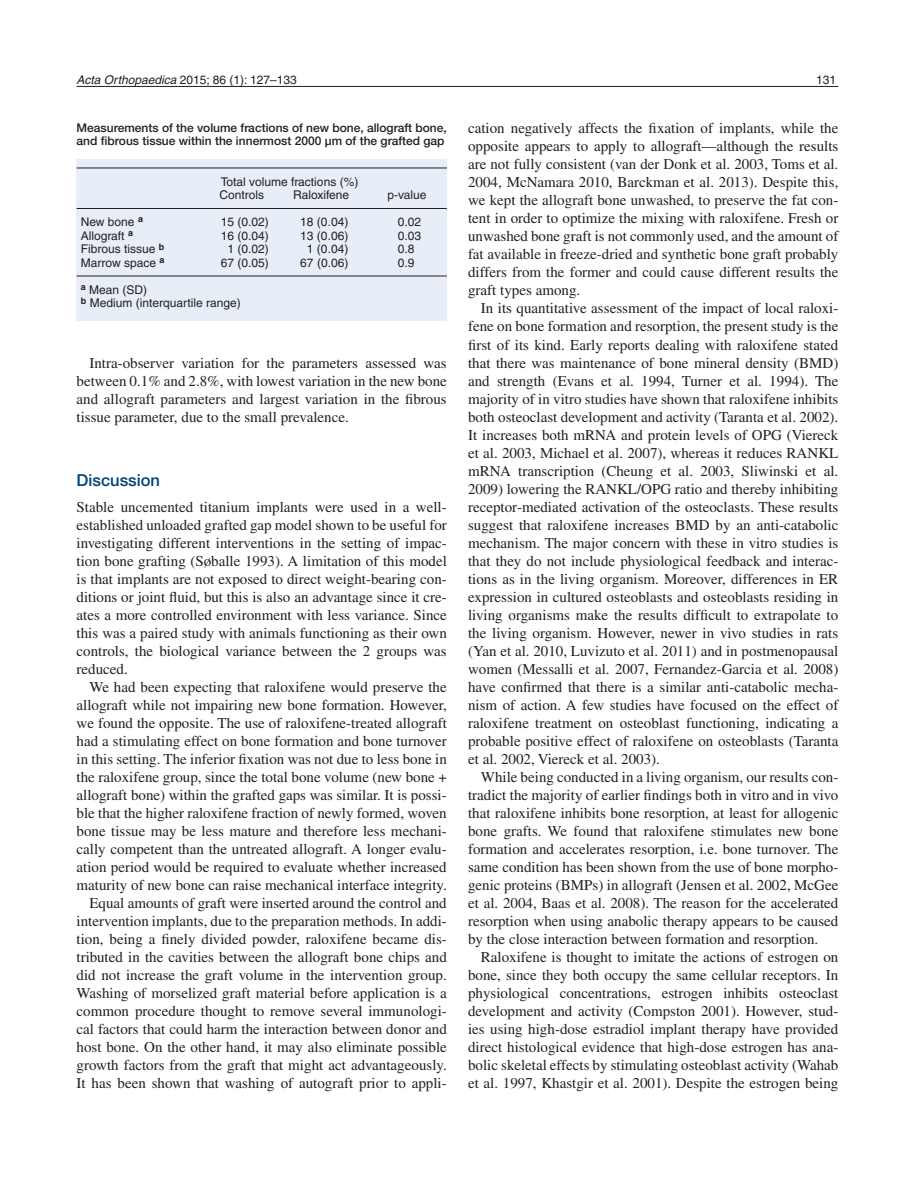
<style>
.page{position:relative;width:915px;height:1191px;background:#fff}
.page>*{position:absolute;margin:0;border:0;box-sizing:border-box;transform-origin:0 0}
.t1{font:500 16.5px "Helvetica Neue LTW1 G";color:#004279}
.t2{font:15px/18px "Times";color:#231f20;text-align:justify}
.t3{font:12px/13.5px "Helvetica";color:#231f20}
.t4{font:500 12px/13.5px "Helvetica Neue LTW1 G";color:#231f20}
.s1{font-style:italic}
</style>
<div class="page">
<hr style="left:77px;top:86px;width:761px;height:1px;background:#231f20">
<div style="left:77px;top:159px;width:369px;height:161px;background:#e8eef8"></div>
<hr style="left:77px;top:168px;width:369px;height:1px;background:#231f20">
<hr style="left:77px;top:208px;width:369px;height:1px;background:#231f20">
<hr style="left:77px;top:276px;width:369px;height:1px;background:#231f20">
<p class="t3" style="left:77px;top:73px;width:222px"><span class="s1">Acta Orthopaedica</span> 2015; 86 (1): 127–133</p>
<p class="t3" style="left:816px;top:73px;width:22px">131</p>
<p class="t4" style="left:77px;top:121px;width:371px">Measurements of the volume fractions of new bone, allograft bone, and fibrous tissue within the innermost 2000 μm of the grafted gap</p>
<p class="t3" style="left:219px;top:175px;width:140px">Total volume fractions (%)<br>Controls</p>
<p class="t3" style="left:293px;top:188px;width:57px">Raloxifene</p>
<p class="t3" style="left:387px;top:188px;width:41px">p-value</p>
<p class="t3" style="left:81px;top:215px;width:64px">New bone <sup>a</sup></p>
<p class="t3" style="left:221px;top:215px;width:50px">15 (0.02)</p>
<p class="t3" style="left:300px;top:215px;width:50px">18 (0.04)</p>
<p class="t3" style="left:398px;top:215px;width:25px">0.02</p>
<p class="t3" style="left:81px;top:229px;width:54px">Allograft <sup>a</sup></p>
<p class="t3" style="left:221px;top:229px;width:50px">16 (0.04)</p>
<p class="t3" style="left:300px;top:229px;width:50px">13 (0.06)</p>
<p class="t3" style="left:398px;top:229px;width:25px">0.03</p>
<p class="t3" style="left:81px;top:242px;width:85px">Fibrous tissue <sup>b</sup></p>
<p class="t3" style="left:227px;top:242px;width:43px">1 (0.02)</p>
<p class="t3" style="left:307px;top:242px;width:43px">1 (0.04)</p>
<p class="t3" style="left:398px;top:242px;width:18px">0.8</p>
<p class="t3" style="left:81px;top:256px;width:85px">Marrow space <sup>a</sup></p>
<p class="t3" style="left:221px;top:256px;width:50px">67 (0.05)</p>
<p class="t3" style="left:300px;top:256px;width:50px">67 (0.06)</p>
<p class="t3" style="left:398px;top:256px;width:18px">0.9</p>
<p class="t3" style="left:81px;top:283px;width:161px"><sup>a</sup> Mean (SD)<br><sup>b</sup> Medium (interquartile range)</p>
<p class="t2" style="left:77px;top:353px;width:371px;text-indent:13px">Intra-observer variation for the parameters assessed was between 0.1% and 2.8%, with lowest variation in the new bone and allograft parameters and largest variation in the fibrous tissue parameter, due to the small prevalence.</p>
<p class="t1" style="left:77px;top:470px;width:85px">Discussion</p>
<p class="t2" style="left:77px;top:497px;width:371px">Stable uncemented titanium implants were used in a well&shy;established unloaded grafted gap model shown to be useful for investigating different interventions in the setting of impac&shy;tion bone grafting (Søballe 1993). A limitation of this model is that implants are not exposed to direct weight-bearing con&shy;ditions or joint fluid, but this is also an advantage since it cre&shy;ates a more controlled environment with less variance. Since this was a paired study with animals functioning as their own controls, the biological variance between the 2 groups was reduced.</p>
<p class="t2" style="left:77px;top:677px;width:371px;text-align:right">We had been expecting that raloxifene would preserve the allograft while not impairing new bone formation. However, we found the opposite. The use of raloxifene-treated allograft had a stimulating effect on bone formation and bone turnover in this setting. The inferior fixation was not due to less bone in the raloxifene group, since the total bone volume (new bone + allograft bone) within the grafted gaps was similar. It is possi&shy;ble that the higher raloxifene fraction of newly formed, woven bone tissue may be less mature and therefore less mechani&shy;cally competent than the untreated allograft. A longer evalu&shy;ation period would be required to evaluate whether increased maturity of new bone can raise mechanical interface integrity.<br>Equal amounts of graft were inserted around the control and intervention implants, due to the preparation methods. In addi&shy;tion, being a finely divided powder, raloxifene became dis&shy;tributed in the cavities between the allograft bone chips and did not increase the graft volume in the intervention group.<br>Washing of morselized graft material before application is a common procedure thought to remove several immunologi&shy;cal factors that could harm the interaction between donor and host bone. On the other hand, it may also eliminate possible growth factors from the graft that might act advantageously.<br>It has been shown that washing of autograft prior to appli-</p>
<p class="t2" style="left:468px;top:119px;width:371px">cation negatively affects the fixation of implants, while the opposite appears to apply to allograft—although the results are not fully consistent (van der Donk et al. 2003, Toms et al.<br>2004, McNamara 2010, Barckman et al. 2013). Despite this, we kept the allograft bone unwashed, to preserve the fat con&shy;tent in order to optimize the mixing with raloxifene. Fresh or unwashed bone graft is not commonly used, and the amount of fat available in freeze-dried and synthetic bone graft probably differs from the former and could cause different results the graft types among.</p>
<p class="t2" style="left:468px;top:299px;width:371px;text-indent:13px">In its quantitative assessment of the impact of local raloxi&shy;fene on bone formation and resorption, the present study is the first of its kind. Early reports dealing with raloxifene stated that there was maintenance of bone mineral density (BMD) and strength (Evans et al. 1994, Turner et al. 1994). The majority of in vitro studies have shown that raloxifene inhibits both osteoclast development and activity (Taranta et al. 2002).<br>It increases both mRNA and protein levels of OPG (Viereck et al. 2003, Michael et al. 2007), whereas it reduces RANKL mRNA transcription (Cheung et al. 2003, Sliwinski et al.<br>2009) lowering the RANKL/OPG ratio and thereby inhibiting receptor-mediated activation of the osteoclasts. These results suggest that raloxifene increases BMD by an anti-catabolic mechanism. The major concern with these in vitro studies is that they do not include physiological feedback and interac&shy;tions as in the living organism. Moreover, differences in ER expression in cultured osteoblasts and osteoblasts residing in living organisms make the results difficult to extrapolate to the living organism. However, newer in vivo studies in rats (Yan et al. 2010, Luvizuto et al. 2011) and in postmenopausal women (Messalli et al. 2007, Fernandez-Garcia et al. 2008) have confirmed that there is a similar anti-catabolic mecha&shy;nism of action. A few studies have focused on the effect of raloxifene treatment on osteoblast functioning, indicating a probable positive effect of raloxifene on osteoblasts (Taranta et al. 2002, Viereck et al. 2003).</p>
<p class="t2" style="left:468px;top:767px;width:371px;text-indent:13px">While being conducted in a living organism, our results con&shy;tradict the majority of earlier findings both in vitro and in vivo that raloxifene inhibits bone resorption, at least for allogenic bone grafts. We found that raloxifene stimulates new bone formation and accelerates resorption, i.e. bone turnover. The same condition has been shown from the use of bone morpho&shy;genic proteins (BMPs) in allograft (Jensen et al. 2002, McGee et al. 2004, Baas et al. 2008). The reason for the accelerated resorption when using anabolic therapy appears to be caused by the close interaction between formation and resorption.</p>
<p class="t2" style="left:468px;top:947px;width:371px;text-indent:13px">Raloxifene is thought to imitate the actions of estrogen on bone, since they both occupy the same cellular receptors. In physiological concentrations, estrogen inhibits osteoclast development and activity (Compston 2001). However, stud&shy;ies using high-dose estradiol implant therapy have provided direct histological evidence that high-dose estrogen has ana&shy;bolic skeletal effects by stimulating osteoblast activity (Wahab et al. 1997, Khastgir et al. 2001). Despite the estrogen being</p>
</div>
